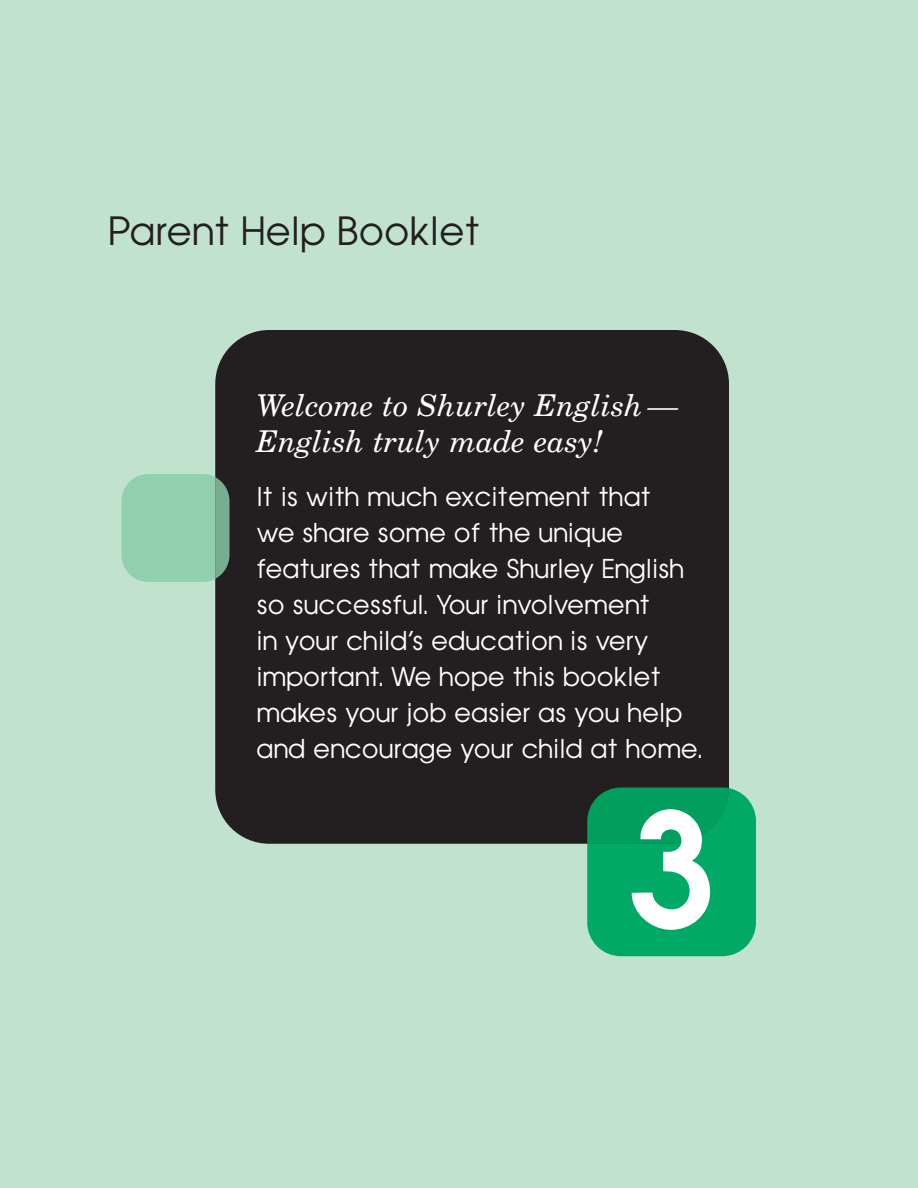
<style>
.page{position:relative;width:918px;height:1188px;background:#c1e2cf}
.page>*{position:absolute;margin:0;border:0;box-sizing:border-box;transform-origin:0 0}
.t1{font:144px "Avant Garde Demi";color:#fff}
.t2{font:36px "Avant Garde";color:#231f20}
.t3{font:italic 30px/36px "New Century Schlbk";color:#fff}
.t4{font:24px/36px "Avant Garde";color:#fff}
</style>
<div class="page">
<div style="left:215px;top:330px;width:514px;height:514px;background:#231f20;border-radius:54px"></div>
<svg style="left:587px;top:788px;width:169px;height:168px;background:#05a766"></svg>
<svg style="left:122px;top:474px;width:108px;height:108px;background:#8dc7a8"></svg>
<h2 class="t2" style="left:108px;top:211px;width:374px">Parent Help Booklet</h2>
<p class="t3" style="left:256px;top:390px;width:423px">Welcome to Shurley English —<br>English truly made easy!</p>
<p class="t4" style="left:256px;top:480px;width:447px">It is with much excitement that<br>we share some of the unique features that make Shurley English so successful. Your involvement<br>in your child’s education is very important. We hope this booklet makes your job easier as you help and encourage your child at home.</p>
<h1 class="t1" style="left:626px;top:793px;width:93px">3</h1>
</div>
